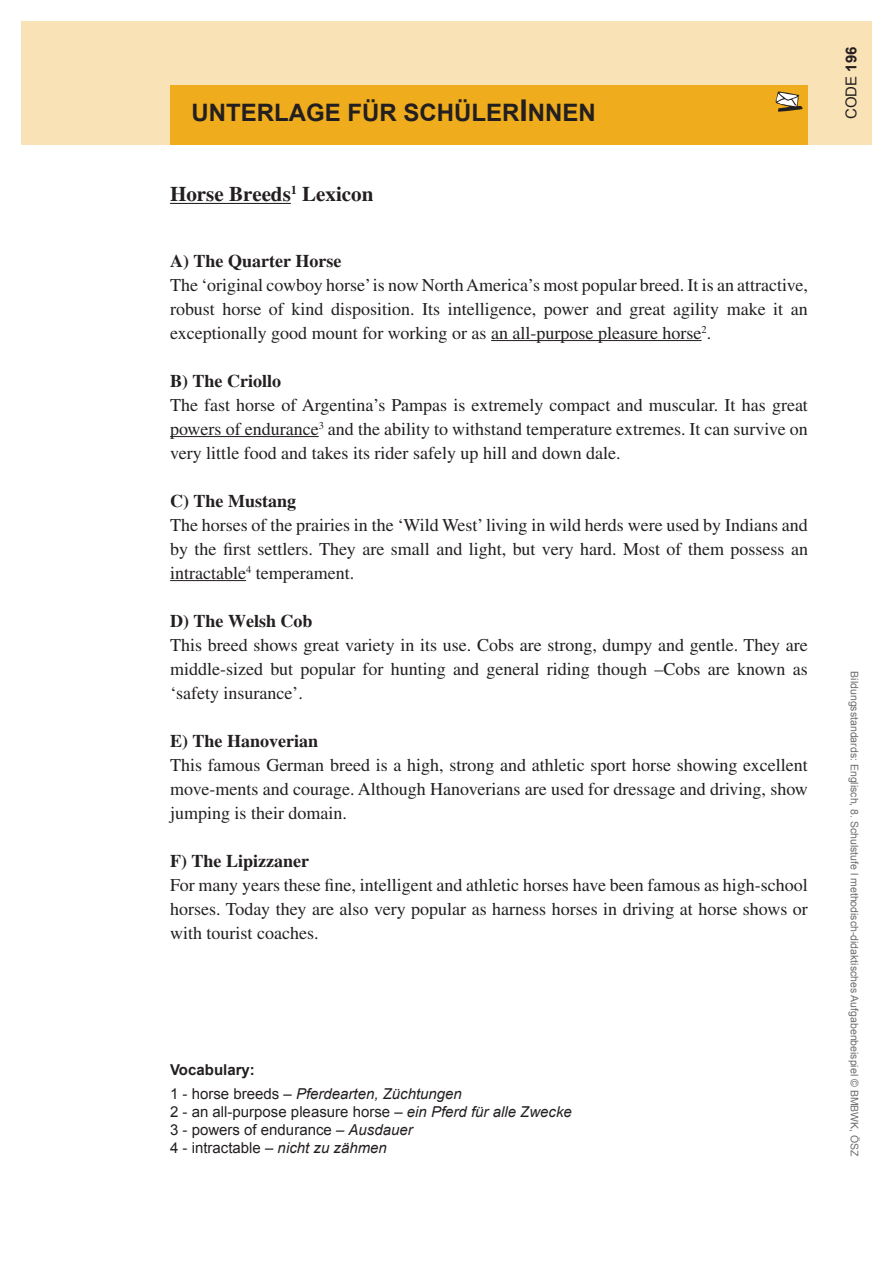
<style>
.page{position:relative;width:893px;height:1263px;background:#fff}
.page>*{position:absolute;margin:0;border:0;box-sizing:border-box;transform-origin:0 0}
.t1{font:700 24px "Arial";color:#231f20}
.t2{font:700 21px "Times";color:#231f20}
.t3{font:18px/24px "Times";color:#231f20;text-align:justify}
.t4{font:700 18px "Times";color:#231f20}
.t5{font:15px/18px "Arial";color:#231f20}
.t6{font:italic 15px/24px "Arial";color:#231f20}
.t7{font:10.5px "Arial";color:#6c6d70}
.s1{font-size:30px}
.s2{font-weight:700;font-style:normal}
.s3{font-style:normal}
.s4{font-style:italic}
.s5{font-weight:700}
</style>
<div class="page">
<div style="left:21px;top:21px;width:851px;height:124px;background:#fae2b7"></div>
<div style="left:170px;top:85px;width:638px;height:60px;background:#efac1c"></div>
<svg style="left:775px;top:91px;width:28px;height:21px"></svg>
<hr style="left:170px;top:203px;width:121px;height:1px;background:#231f20">
<hr style="left:491px;top:340px;width:211px;height:1px;background:#231f20">
<hr style="left:170px;top:436px;width:149px;height:1px;background:#231f20">
<hr style="left:170px;top:580px;width:76px;height:1px;background:#231f20">
<h1 class="t1" style="left:191px;top:97px;width:406px">UNTERLAGE FÜR SCHÜLER<span class="s1">I</span>NNEN</h1>
<p class="t2" style="left:170px;top:182px;width:205px">Horse Breeds<sup>1</sup> Lexicon</p>
<p class="t4" style="left:170px;top:250px;width:173px">A) The Quarter Horse</p>
<p class="t3" style="left:170px;top:273px;width:639px">The ‘original cowboy horse’ is now North America’s most popular breed. It is an attractive, robust horse of kind disposition. Its intelligence, power and great agility make it an exceptionally good mount for working or as an all-purpose pleasure horse<sup>2</sup>.</p>
<p class="t4" style="left:170px;top:370px;width:113px">B) The Criollo</p>
<p class="t3" style="left:170px;top:393px;width:639px">The fast horse of Argentina’s Pampas is extremely compact and muscular. It has great powers of endurance<sup>3</sup> and the ability to withstand temperature extremes. It can survive on very little food and takes its rider safely up hill and down dale.</p>
<p class="t4" style="left:170px;top:490px;width:127px">C) The Mustang</p>
<p class="t3" style="left:170px;top:513px;width:639px">The horses of the prairies in the ‘Wild West’ living in wild herds were used by Indians and by the first settlers. They are small and light, but very hard. Most of them possess an intractable<sup>4</sup> temperament.</p>
<p class="t4" style="left:170px;top:610px;width:144px">D) The Welsh Cob</p>
<p class="t3" style="left:170px;top:633px;width:639px">This breed shows great variety in its use. Cobs are strong, dumpy and gentle. They are middle-sized but popular for hunting and general riding though –Cobs are known as ‘safety insurance’.</p>
<p class="t4" style="left:170px;top:730px;width:150px">E) The Hanoverian</p>
<p class="t3" style="left:170px;top:753px;width:639px">This famous German breed is a high, strong and athletic sport horse showing excellent move-ments and courage. Although Hanoverians are used for dressage and driving, show jumping is their domain.</p>
<p class="t4" style="left:170px;top:850px;width:140px">F) The Lipizzaner</p>
<p class="t3" style="left:170px;top:873px;width:639px">For many years these fine, intelligent and athletic horses have been famous as high-school horses. Today they are also very popular as harness horses in driving at horse shows or with tourist coaches.</p>
<p class="t6" style="left:170px;top:1057px;width:293px"><span class="s2">Vocabulary:<br></span><span class="s3">1 - horse breeds –</span> Pferdearten, Züchtungen</p>
<p class="t5" style="left:170px;top:1102px;width:403px">2 - an all-purpose pleasure horse – <span class="s4">ein Pferd für alle Zwecke<br></span>3 - powers of endurance – <span class="s4">Ausdauer<br></span>4 - intractable – <span class="s4">nicht zu zähmen</span></p>
<p class="t5" style="left:842px;top:119px;width:74px;rotate:-90deg">CODE <span class="s5">196</span></p>
<p class="t7" style="left:861px;top:671px;width:487px;rotate:90deg">Bildungsstandards: Englisch, 8. Schulstufe l methodisch-didaktisches Aufgabenbeispiel © BMBWK, ÖSZ</p>
</div>
